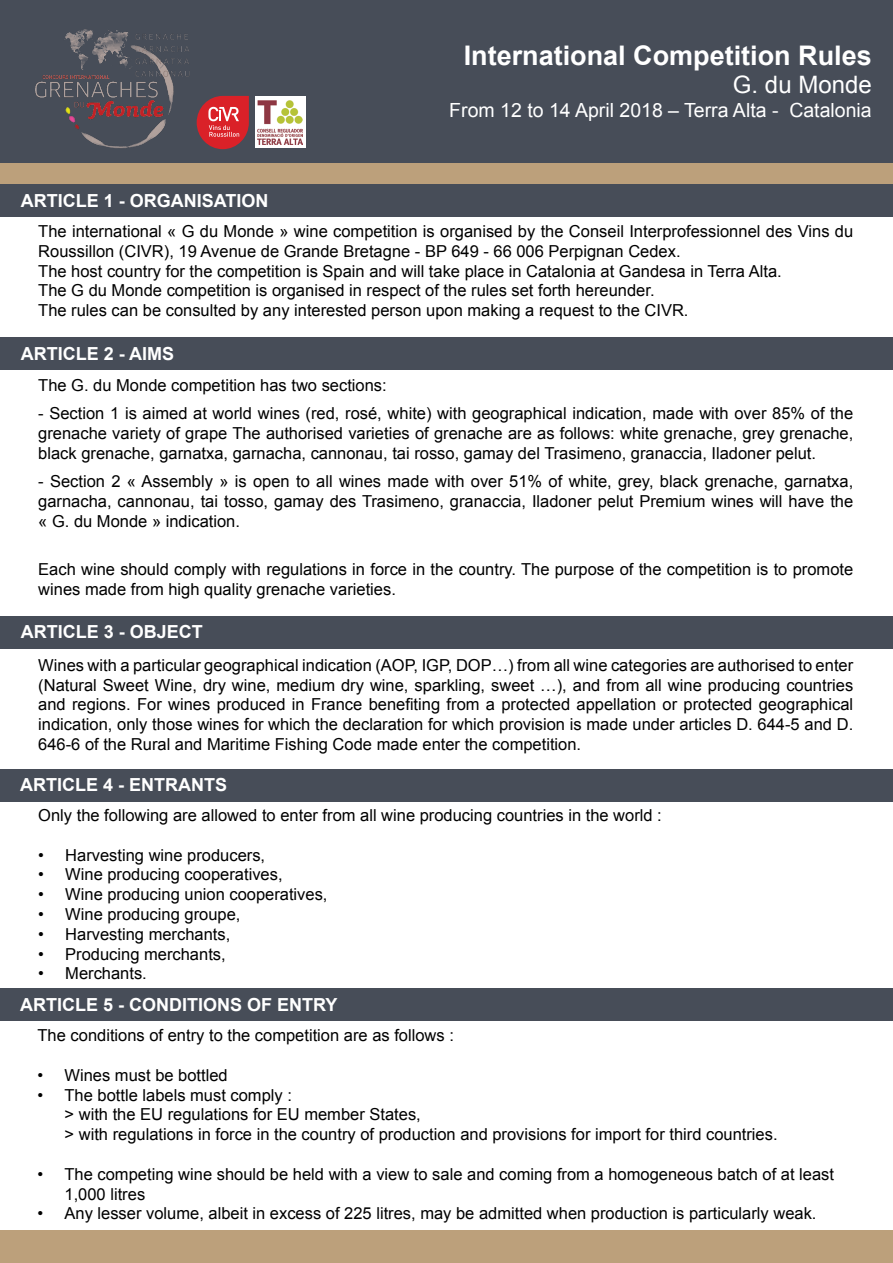
<style>
.page{position:relative;width:893px;height:1263px;background:#fff}
.page>*{position:absolute;margin:0;border:0;box-sizing:border-box;transform-origin:0 0}
.t1{font:700 27px "Arial";color:#fff}
.t2{font:24px "Arial";color:#fff}
.t3{font:19.5px "Arial";color:#fff}
.t4{font:700 18px "Arial";color:#fff}
.t5{font:16.5px/19.8px "Arial";color:#000}
</style>
<div class="page">
<div style="left:0;top:149px;width:893px;height:56px;background:#bca07b"></div>
<div style="left:0;top:185px;width:893px;height:32px;background:#474d58"></div>
<div style="left:0;top:0;width:893px;height:162px;background:#474d58"></div>
<img style="left:35px;top:29px;width:162px;height:119px">
<div style="left:0;top:338px;width:893px;height:32px;background:#474d58"></div>
<div style="left:0;top:616px;width:893px;height:32px;background:#474d58"></div>
<div style="left:0;top:769px;width:892px;height:32px;background:#474d58"></div>
<div style="left:0;top:989px;width:892px;height:32px;background:#474d58"></div>
<div style="left:0;top:1230px;width:893px;height:33px;background:#bca07b"></div>
<svg style="left:197px;top:96px;width:52px;height:53px"></svg>
<div style="left:255px;top:96px;width:51px;height:51px;background:#fff"></div>
<img style="left:257px;top:100px;width:45px;height:45px">
<h1 class="t1" style="left:464px;top:37px;width:410px">International Competition Rules</h1>
<h2 class="t2" style="left:733px;top:69px;width:140px">G. du Monde</h2>
<p class="t3" style="left:449px;top:97px;width:424px">From 12 to 14 April 2018 – Terra Alta - Catalonia</p>
<p class="t4" style="left:21px;top:188px;width:249px">ARTICLE 1 - ORGANISATION</p>
<p class="t5" style="left:38px;top:221px;width:816px">The international « G du Monde » wine competition is organised by the Conseil Interprofessionnel des Vins du Roussillon (CIVR), 19 Avenue de Grande Bretagne - BP 649 - 66 006 Perpignan Cedex.<br>The host country for the competition is Spain and will take place in Catalonia at Gandesa in Terra Alta.<br>The G du Monde competition is organised in respect of the rules set forth hereunder.<br>The rules can be consulted by any interested person upon making a request to the CIVR.</p>
<p class="t4" style="left:21px;top:341px;width:155px">ARTICLE 2 - AIMS</p>
<p class="t5" style="left:38px;top:376px;width:350px">The G. du Monde competition has two sections:</p>
<p class="t5" style="left:38px;top:404px;width:816px;text-align:justify">- Section 1 is aimed at world wines (red, rosé, white) with geographical indication, made with over 85% of the grenache variety of grape The authorised varieties of grenache are as follows: white grenache, grey grenache, black grenache, garnatxa, garnacha, cannonau, tai rosso, gamay del Trasimeno, granaccia, Iladoner pelut.</p>
<p class="t5" style="left:38px;top:472px;width:816px;text-align:justify">- Section 2 « Assembly » is open to all wines made with over 51% of white, grey, black grenache, garnatxa, garnacha, cannonau, tai tosso, gamay des Trasimeno, granaccia, Iladoner pelut Premium wines will have the « G. du Monde » indication.</p>
<p class="t5" style="left:38px;top:560px;width:816px">Each wine should comply with regulations in force in the country. The purpose of the competition is to promote wines made from high quality grenache varieties.</p>
<p class="t4" style="left:21px;top:620px;width:184px">ARTICLE 3 - OBJECT</p>
<p class="t5" style="left:38px;top:655px;width:816px;text-align:justify">Wines with a particular geographical indication (AOP, IGP, DOP…) from all wine categories are authorised to enter (Natural Sweet Wine, dry wine, medium dry wine, sparkling, sweet …), and from all wine producing countries and regions. For wines produced in France benefiting from a protected appellation or protected geographical indication, only those wines for which the declaration for which provision is made under articles D. 644-5 and D.<br>646-6 of the Rural and Maritime Fishing Code made enter the competition.</p>
<p class="t4" style="left:20px;top:773px;width:209px">ARTICLE 4 - ENTRANTS</p>
<p class="t5" style="left:38px;top:805px;width:625px">Only the following are allowed to enter from all wine producing countries in the world :</p>
<p class="t5" style="left:38px;top:845px;width:228px">• Harvesting wine producers,</p>
<p class="t5" style="left:38px;top:865px;width:246px">• Wine producing cooperatives,</p>
<p class="t5" style="left:38px;top:885px;width:291px">• Wine producing union cooperatives,</p>
<p class="t5" style="left:38px;top:904px;width:204px">• Wine producing groupe,</p>
<p class="t5" style="left:38px;top:924px;width:194px">• Harvesting merchants,</p>
<p class="t5" style="left:38px;top:944px;width:189px">• Producing merchants,</p>
<p class="t5" style="left:38px;top:964px;width:110px">• Merchants.</p>
<p class="t4" style="left:20px;top:992px;width:319px">ARTICLE 5 - CONDITIONS OF ENTRY</p>
<p class="t5" style="left:38px;top:1025px;width:418px">The conditions of entry to the competition are as follows :</p>
<p class="t5" style="left:38px;top:1065px;width:192px">• Wines must be bottled</p>
<p class="t5" style="left:65px;top:1085px;width:715px;text-indent:-27px">• The bottle labels must comply :<br>&gt; with the EU regulations for EU member States,<br>&gt; with regulations in force in the country of production and provisions for import for third countries.</p>
<p class="t5" style="left:65px;top:1164px;width:771px;text-indent:-27px">• The competing wine should be held with a view to sale and coming from a homogeneous batch of at least<br>1,000 litres</p>
<p class="t5" style="left:38px;top:1204px;width:780px">• Any lesser volume, albeit in excess of 225 litres, may be admitted when production is particularly weak.</p>
</div>
